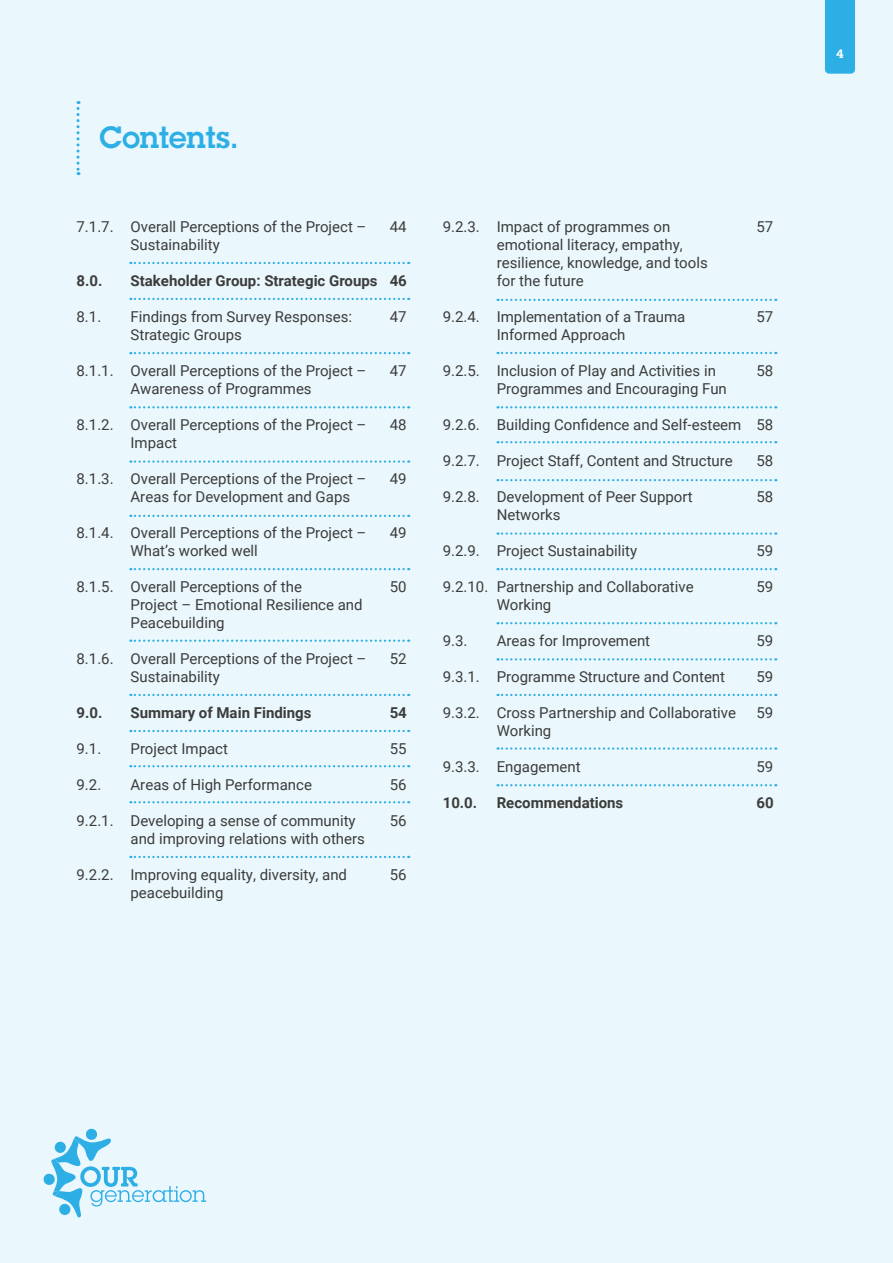
<style>
.page{position:relative;width:893px;height:1263px;background:#eaf7fc}
.page>*{position:absolute;margin:0;border:0;box-sizing:border-box;transform-origin:0 0}
.t1{font:600 30px "Lubalin Graph Std";color:#2dafe6}
.t2{font:15px/18px "Roboto";color:#3c3c3b}
.t3{font:700 15px "Roboto";color:#3c3c3b}
.t4{font:600 12px "Lubalin Graph Std";color:#fff}
</style>
<div class="page">
<svg style="left:130px;top:262px;width:279px;height:2px"></svg>
<svg style="left:130px;top:298px;width:279px;height:2px"></svg>
<svg style="left:130px;top:352px;width:279px;height:2px"></svg>
<svg style="left:130px;top:406px;width:279px;height:2px"></svg>
<svg style="left:130px;top:460px;width:279px;height:3px"></svg>
<svg style="left:130px;top:515px;width:279px;height:2px"></svg>
<svg style="left:130px;top:568px;width:279px;height:2px"></svg>
<svg style="left:130px;top:639px;width:279px;height:3px"></svg>
<svg style="left:130px;top:694px;width:279px;height:2px"></svg>
<svg style="left:497px;top:299px;width:279px;height:2px"></svg>
<svg style="left:497px;top:747px;width:279px;height:3px"></svg>
<svg style="left:497px;top:352px;width:279px;height:2px"></svg>
<svg style="left:497px;top:406px;width:279px;height:2px"></svg>
<svg style="left:497px;top:441px;width:279px;height:2px"></svg>
<svg style="left:497px;top:622px;width:279px;height:2px"></svg>
<svg style="left:497px;top:479px;width:279px;height:2px"></svg>
<svg style="left:497px;top:532px;width:279px;height:3px"></svg>
<svg style="left:497px;top:568px;width:279px;height:2px"></svg>
<svg style="left:497px;top:694px;width:279px;height:2px"></svg>
<svg style="left:497px;top:658px;width:279px;height:2px"></svg>
<svg style="left:130px;top:730px;width:279px;height:2px"></svg>
<svg style="left:130px;top:765px;width:279px;height:2px"></svg>
<svg style="left:130px;top:801px;width:279px;height:2px"></svg>
<svg style="left:130px;top:856px;width:279px;height:2px"></svg>
<svg style="left:497px;top:784px;width:279px;height:2px"></svg>
<svg style="left:77px;top:101px;width:3px;height:74px"></svg>
<div style="left:825px;top:0;width:30px;height:74px;background:#2dafe6"></div>
<svg style="left:43px;top:1128px;width:163px;height:90px"></svg>
<h1 class="t1" style="left:100px;top:117px;width:141px">Contents.</h1>
<p class="t2" style="left:131px;top:217px;width:237px;text-indent:-54px">7.1.7. Overall Perceptions of the Project –<br>Sustainability</p>
<p class="t3" style="left:77px;top:270px;width:27px">8.0.</p>
<p class="t3" style="left:131px;top:270px;width:249px">Stakeholder Group: Strategic Groups</p>
<p class="t2" style="left:77px;top:307px;width:26px">8.1.</p>
<p class="t2" style="left:131px;top:307px;width:223px">Findings from Survey Responses:<br>Strategic Groups</p>
<p class="t2" style="left:77px;top:361px;width:291px;text-align:center">8.1.1. Overall Perceptions of the Project –<br>Awareness of Programmes</p>
<p class="t2" style="left:131px;top:415px;width:237px;text-indent:-54px">8.1.2. Overall Perceptions of the Project –<br>Impact</p>
<p class="t2" style="left:131px;top:469px;width:237px;text-indent:-54px">8.1.3. Overall Perceptions of the Project –<br>Areas for Development and Gaps</p>
<p class="t2" style="left:131px;top:523px;width:237px;text-indent:-54px">8.1.4. Overall Perceptions of the Project –<br>What’s worked well</p>
<p class="t2" style="left:131px;top:577px;width:234px;text-indent:-54px">8.1.5. Overall Perceptions of the<br>Project – Emotional Resilience and<br>Peacebuilding</p>
<p class="t2" style="left:131px;top:649px;width:237px;text-indent:-54px">8.1.6. Overall Perceptions of the Project –<br>Sustainability</p>
<p class="t3" style="left:77px;top:702px;width:27px">9.0.</p>
<p class="t3" style="left:131px;top:702px;width:182px">Summary of Main Findings</p>
<p class="t2" style="left:77px;top:739px;width:26px">9.1.</p>
<p class="t2" style="left:131px;top:739px;width:99px">Project Impact</p>
<p class="t2" style="left:77px;top:775px;width:26px">9.2.</p>
<p class="t2" style="left:131px;top:775px;width:183px">Areas of High Performance</p>
<p class="t2" style="left:131px;top:811px;width:236px;text-indent:-54px">9.2.1. Developing a sense of community and improving relations with others</p>
<p class="t2" style="left:131px;top:865px;width:218px;text-indent:-54px">9.2.2. Improving equality, diversity, and peacebuilding</p>
<p class="t2" style="left:390px;top:217px;width:18px">44</p>
<p class="t3" style="left:390px;top:270px;width:19px">46</p>
<p class="t2" style="left:390px;top:307px;width:18px">47</p>
<p class="t2" style="left:390px;top:361px;width:18px">47</p>
<p class="t2" style="left:390px;top:415px;width:18px">48</p>
<p class="t2" style="left:390px;top:469px;width:18px">49</p>
<p class="t2" style="left:390px;top:523px;width:18px">49</p>
<p class="t2" style="left:390px;top:577px;width:18px">50</p>
<p class="t2" style="left:390px;top:649px;width:18px">52</p>
<p class="t3" style="left:390px;top:702px;width:19px">54</p>
<p class="t2" style="left:390px;top:739px;width:18px">55</p>
<p class="t2" style="left:390px;top:775px;width:18px">56</p>
<p class="t2" style="left:390px;top:811px;width:18px">56</p>
<p class="t2" style="left:390px;top:865px;width:18px">56</p>
<p class="t2" style="left:497px;top:217px;width:212px;text-indent:-54px">9.2.3. Impact of programmes on emotional literacy, empathy, resilience, knowledge, and tools for the future</p>
<p class="t2" style="left:443px;top:307px;width:244px;text-align:center">9.2.4. Implementation of a Trauma<br>Informed Approach</p>
<p class="t2" style="left:497px;top:361px;width:232px;text-indent:-54px">9.2.5. Inclusion of Play and Activities in<br>Programmes and Encouraging Fun</p>
<p class="t2" style="left:443px;top:415px;width:300px">9.2.6. Building Confidence and Self-esteem</p>
<p class="t2" style="left:443px;top:451px;width:292px">9.2.7. Project Staff, Content and Structure</p>
<p class="t2" style="left:497px;top:487px;width:198px;text-indent:-54px">9.2.8. Development of Peer Support<br>Networks</p>
<p class="t2" style="left:443px;top:541px;width:196px">9.2.9. Project Sustainability</p>
<p class="t2" style="left:497px;top:577px;width:198px;text-indent:-54px">9.2.10. Partnership and Collaborative<br>Working</p>
<p class="t2" style="left:443px;top:631px;width:26px">9.3.</p>
<p class="t2" style="left:497px;top:631px;width:155px">Areas for Improvement</p>
<p class="t2" style="left:443px;top:667px;width:284px">9.3.1. Programme Structure and Content</p>
<p class="t2" style="left:497px;top:703px;width:241px;text-indent:-54px">9.3.2. Cross Partnership and Collaborative<br>Working</p>
<p class="t2" style="left:443px;top:757px;width:140px">9.3.3. Engagement</p>
<p class="t3" style="left:443px;top:792px;width:36px">10.0.</p>
<p class="t3" style="left:497px;top:792px;width:128px">Recommendations</p>
<p class="t2" style="left:756px;top:217px;width:18px">57</p>
<p class="t2" style="left:756px;top:307px;width:18px">57</p>
<p class="t2" style="left:756px;top:361px;width:18px">58</p>
<p class="t2" style="left:756px;top:415px;width:18px">58</p>
<p class="t2" style="left:756px;top:451px;width:18px">58</p>
<p class="t2" style="left:756px;top:487px;width:18px">58</p>
<p class="t2" style="left:756px;top:541px;width:18px">59</p>
<p class="t2" style="left:756px;top:577px;width:18px">59</p>
<p class="t2" style="left:756px;top:631px;width:18px">59</p>
<p class="t2" style="left:756px;top:667px;width:18px">59</p>
<p class="t2" style="left:756px;top:703px;width:18px">59</p>
<p class="t2" style="left:756px;top:757px;width:18px">59</p>
<p class="t3" style="left:756px;top:792px;width:19px">60</p>
<p class="t4" style="left:836px;top:46px;width:8px">4</p>
</div>
